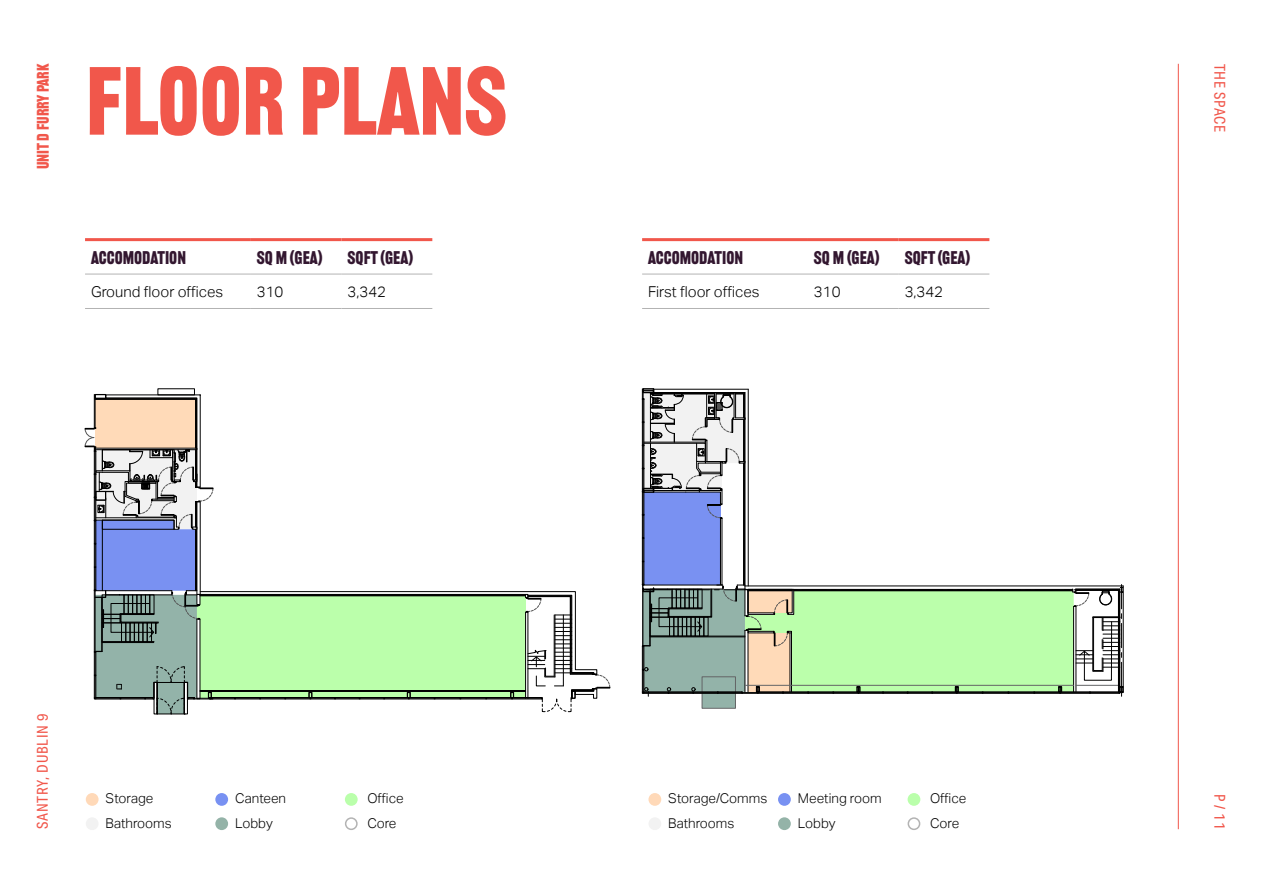
<style>
.page{position:relative;width:1263px;height:893px;background:#fff}
.page>*{position:absolute;margin:0;border:0;box-sizing:border-box;transform-origin:0 0}
.t1{font:94.5px "Railroad Gothic ATF";color:#f1574b}
.t2{font:18px "Railroad Gothic ATF";color:#331730}
.t3{font:16.5px "Railroad Gothic ATF";color:#f1574b}
.t4{font:300 15px "Aktiv Grotesk";color:#000}
.t5{font:15px "Aktiv Grotesk Cd";letter-spacing:.05em;color:#f1574b}
.t6{font:300 13.5px/24.8px "Aktiv Grotesk";color:#000}
</style>
<div class="page">
<hr style="left:1178px;top:64px;width:1px;height:765px;background:#f1574b">
<div style="left:215px;top:793px;width:13px;height:13px;background:#7891f2;border-radius:50%"></div>
<div style="left:215px;top:817px;width:13px;height:13px;background:#94b3a8;border-radius:50%"></div>
<div style="left:86px;top:793px;width:13px;height:13px;background:#ffd9b8;border-radius:50%"></div>
<div style="left:86px;top:817px;width:13px;height:13px;background:#f2f2f2;border-radius:50%"></div>
<div style="left:345px;top:793px;width:13px;height:13px;background:#baffab;border-radius:50%"></div>
<div style="left:345px;top:817px;width:13px;height:13px;border:2px solid #b3b3b3;border-radius:50%"></div>
<div style="left:778px;top:793px;width:13px;height:13px;background:#7891f2;border-radius:50%"></div>
<div style="left:778px;top:817px;width:13px;height:13px;background:#94b3a8;border-radius:50%"></div>
<div style="left:648px;top:793px;width:13px;height:13px;background:#ffd9b8;border-radius:50%"></div>
<div style="left:648px;top:817px;width:13px;height:13px;background:#f2f2f2;border-radius:50%"></div>
<div style="left:907px;top:793px;width:13px;height:13px;background:#baffab;border-radius:50%"></div>
<div style="left:907px;top:817px;width:13px;height:13px;border:2px solid #b3b3b3;border-radius:50%"></div>
<hr style="left:94px;top:394px;width:1px;height:34px;background:#000">
<div style="left:158px;top:389px;width:37px;height:6px;border:1px solid #000"></div>
<div style="left:95px;top:394px;width:11px;height:4px;border:1px solid #000"></div>
<svg style="left:85px;top:395px;width:525px;height:320px"></svg>
<div style="left:702px;top:687px;width:33px;height:21px;background:#93b3a9"></div>
<hr style="left:1123px;top:586px;width:1px;height:101px;background:#000">
<svg style="left:642px;top:389px;width:481px;height:307px"></svg>
<hr style="left:743px;top:419px;width:1px;height:43px;background:#000">
<hr style="left:743px;top:463px;width:1px;height:122px;background:#000">
<hr style="left:748px;top:590px;width:44px;height:1px;background:#000">
<hr style="left:794px;top:590px;width:279px;height:1px;background:#000">
<hr style="left:85px;top:238px;width:166px;height:3px;background:#f1574b">
<hr style="left:251px;top:238px;width:91px;height:3px;background:#f1574b">
<hr style="left:342px;top:238px;width:90px;height:3px;background:#f1574b">
<hr style="left:85px;top:274px;width:166px;height:1px;background:#b3b3b3">
<hr style="left:251px;top:274px;width:91px;height:1px;background:#b3b3b3">
<hr style="left:342px;top:274px;width:90px;height:1px;background:#b3b3b3">
<hr style="left:85px;top:308px;width:166px;height:1px;background:#b3b3b3">
<hr style="left:251px;top:308px;width:91px;height:1px;background:#b3b3b3">
<hr style="left:342px;top:308px;width:90px;height:1px;background:#b3b3b3">
<hr style="left:642px;top:238px;width:166px;height:3px;background:#f1574b">
<hr style="left:808px;top:238px;width:91px;height:3px;background:#f1574b">
<hr style="left:899px;top:238px;width:90px;height:3px;background:#f1574b">
<hr style="left:642px;top:274px;width:166px;height:1px;background:#b3b3b3">
<hr style="left:808px;top:274px;width:91px;height:1px;background:#b3b3b3">
<hr style="left:899px;top:274px;width:90px;height:1px;background:#b3b3b3">
<hr style="left:642px;top:308px;width:166px;height:1px;background:#b3b3b3">
<hr style="left:808px;top:308px;width:91px;height:1px;background:#b3b3b3">
<hr style="left:899px;top:308px;width:90px;height:1px;background:#b3b3b3">
<p class="t3" style="left:33px;top:169px;width:107px;rotate:-90deg">UNIT D FURRY PARK</p>
<h1 class="t1" style="left:86px;top:45px;width:422px">FLOOR PLANS</h1>
<h2 class="t2" style="left:91px;top:246px;width:97px">ACCOMODATION</h2>
<h2 class="t2" style="left:257px;top:246px;width:67px">SQ M (GEA)</h2>
<h2 class="t2" style="left:348px;top:246px;width:67px">SQFT (GEA)</h2>
<p class="t4" style="left:91px;top:283px;width:134px">Ground floor offices</p>
<p class="t4" style="left:257px;top:283px;width:28px">310</p>
<p class="t4" style="left:348px;top:283px;width:40px">3,342</p>
<h2 class="t2" style="left:648px;top:246px;width:97px">ACCOMODATION</h2>
<h2 class="t2" style="left:814px;top:246px;width:67px">SQ M (GEA)</h2>
<h2 class="t2" style="left:905px;top:246px;width:67px">SQFT (GEA)</h2>
<p class="t4" style="left:648px;top:283px;width:113px">First floor offices</p>
<p class="t4" style="left:814px;top:283px;width:28px">310</p>
<p class="t4" style="left:905px;top:283px;width:40px">3,342</p>
<p class="t5" style="left:34px;top:829px;width:117px;rotate:-90deg">SANTRY, DUBLIN 9</p>
<p class="t6" style="left:106px;top:786px;width:68px">Storage<br>Bathrooms</p>
<p class="t6" style="left:367px;top:786px;width:38px">Office<br>Core</p>
<p class="t6" style="left:798px;top:786px;width:85px">Meeting room<br>Lobby</p>
<p class="t6" style="left:668px;top:786px;width:100px">Storage/Comms<br>Bathrooms</p>
<p class="t6" style="left:930px;top:786px;width:38px">Office<br>Core</p>
<p class="t6" style="left:235px;top:786px;width:53px">Canteen<br>Lobby</p>
<p class="t5" style="left:1228px;top:64px;width:70px;rotate:90deg">THE SPACE</p>
<p class="t5" style="left:1228px;top:794px;width:37px;rotate:90deg">P / 11</p>
</div>
